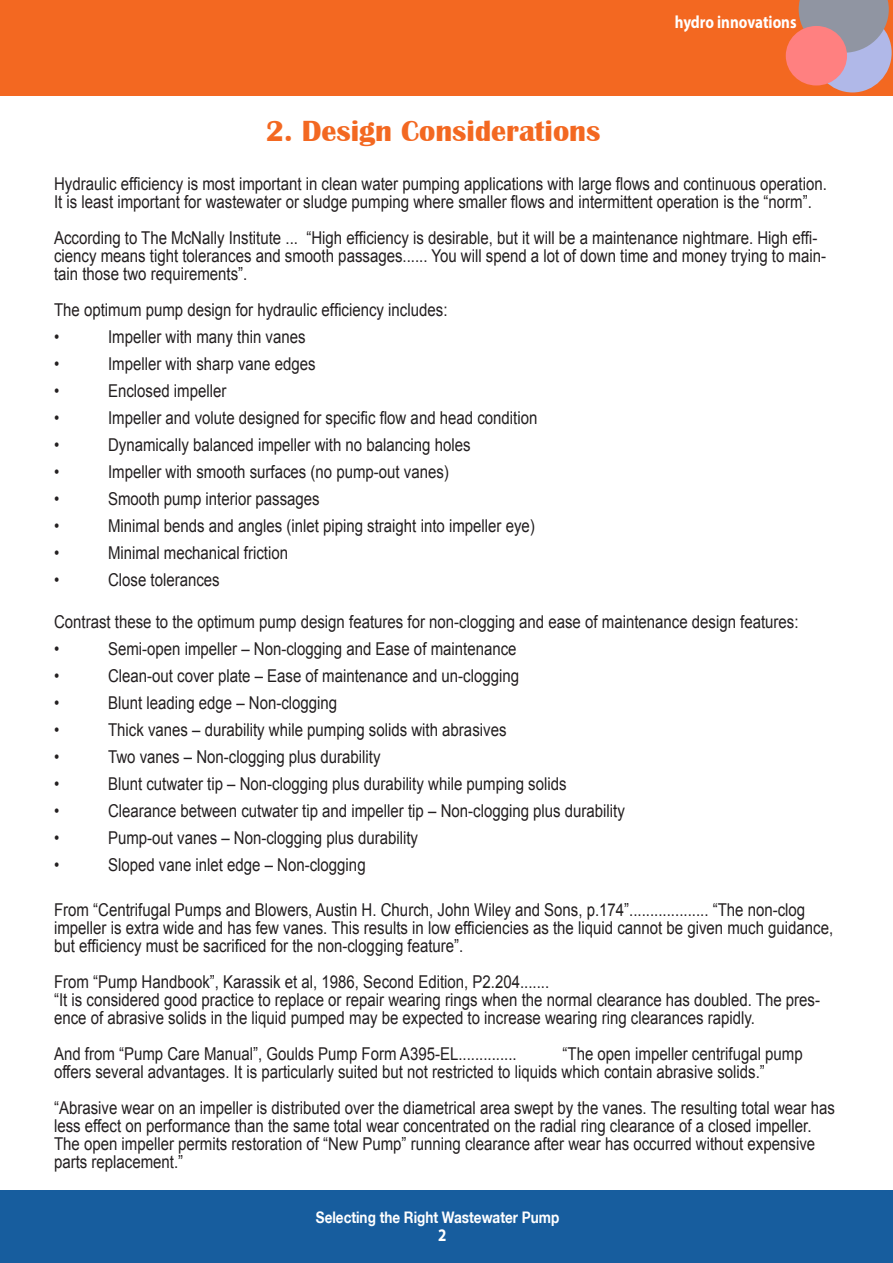
<style>
.page{position:relative;width:893px;height:1263px;background:#fff}
.page>*{position:absolute;margin:0;border:0;box-sizing:border-box;transform-origin:0 0}
.t1{font:700 30px "Britannic";color:#f36821}
.t2{font:17.7px/18px "Arial";color:#231f20;scale:.85 1}
.t3{font:700 17.7px "Myriad Pro";color:#fff;scale:.85 1}
.t4{font:700 15.9px "Helvetica Neue LT";color:#fff;scale:.85 1}
</style>
<div class="page">
<div style="left:0;top:0;width:893px;height:95px;background:#f36821"></div>
<div style="left:0;top:1190px;width:893px;height:73px;background:#175d9e"></div>
<div style="left:813px;top:13px;width:79px;height:79px;background:#b0b8e8;border-radius:50%"></div>
<svg style="left:799px;top:0;width:90px;height:53px;background:#9597a5"></svg>
<div style="left:786px;top:26px;width:61px;height:60px;background:#ff8080;border-radius:50%"></div>
<p class="t3" style="left:675px;top:11px;width:145px">hydro innovations</p>
<h1 class="t1" style="left:266px;top:114px;width:336px">2. Design Considerations</h1>
<p class="t2" style="left:54px;top:175px;width:911px">Hydraulic efficiency is most important in clean water pumping applications with large flows and continuous operation.<br>It is least important for wastewater or sludge pumping where smaller flows and intermittent operation is the “norm”.</p>
<p class="t2" style="left:54px;top:229px;width:910px">According to The McNally Institute ... “High efficiency is desirable, but it will be a maintenance nightmare. High effi&shy;ciency means tight tolerances and smooth passages...... You will spend a lot of down time and money trying to main&shy;tain those two requirements”.</p>
<p class="t2" style="left:54px;top:296px;width:464px;line-height:27px">The optimum pump design for hydraulic efficiency includes: •</p>
<p class="t2" style="left:108px;top:328px;width:234px">Impeller with many thin vanes</p>
<p class="t2" style="left:54px;top:355px;width:8px">•</p>
<p class="t2" style="left:108px;top:355px;width:246px">Impeller with sharp vane edges</p>
<p class="t2" style="left:54px;top:382px;width:8px">•</p>
<p class="t2" style="left:108px;top:382px;width:141px">Enclosed impeller</p>
<p class="t2" style="left:54px;top:409px;width:8px">•</p>
<p class="t2" style="left:108px;top:409px;width:507px">Impeller and volute designed for specific flow and head condition</p>
<p class="t2" style="left:54px;top:436px;width:8px">•</p>
<p class="t2" style="left:108px;top:436px;width:428px">Dynamically balanced impeller with no balancing holes</p>
<p class="t2" style="left:54px;top:463px;width:8px">•</p>
<p class="t2" style="left:108px;top:463px;width:403px">Impeller with smooth surfaces (no pump-out vanes)</p>
<p class="t2" style="left:54px;top:490px;width:8px">•</p>
<p class="t2" style="left:108px;top:490px;width:251px">Smooth pump interior passages</p>
<p class="t2" style="left:54px;top:517px;width:8px">•</p>
<p class="t2" style="left:108px;top:517px;width:504px">Minimal bends and angles (inlet piping straight into impeller eye)</p>
<p class="t2" style="left:54px;top:544px;width:8px">•</p>
<p class="t2" style="left:108px;top:544px;width:213px">Minimal mechanical friction</p>
<p class="t2" style="left:54px;top:571px;width:8px">•</p>
<p class="t2" style="left:108px;top:571px;width:133px">Close tolerances</p>
<p class="t2" style="left:54px;top:608px;width:877px;line-height:27px">Contrast these to the optimum pump design features for non-clogging and ease of maintenance design features: •</p>
<p class="t2" style="left:108px;top:640px;width:482px">Semi-open impeller – Non-clogging and Ease of maintenance</p>
<p class="t2" style="left:54px;top:667px;width:8px">•</p>
<p class="t2" style="left:108px;top:667px;width:485px">Clean-out cover plate – Ease of maintenance and un-clogging</p>
<p class="t2" style="left:54px;top:694px;width:8px">•</p>
<p class="t2" style="left:108px;top:694px;width:271px">Blunt leading edge – Non-clogging</p>
<p class="t2" style="left:54px;top:721px;width:8px">•</p>
<p class="t2" style="left:108px;top:721px;width:470px">Thick vanes – durability while pumping solids with abrasives</p>
<p class="t2" style="left:54px;top:748px;width:8px">•</p>
<p class="t2" style="left:108px;top:748px;width:322px">Two vanes – Non-clogging plus durability</p>
<p class="t2" style="left:54px;top:775px;width:8px">•</p>
<p class="t2" style="left:108px;top:775px;width:541px">Blunt cutwater tip – Non-clogging plus durability while pumping solids</p>
<p class="t2" style="left:54px;top:802px;width:8px">•</p>
<p class="t2" style="left:108px;top:802px;width:610px">Clearance between cutwater tip and impeller tip – Non-clogging plus durability</p>
<p class="t2" style="left:54px;top:829px;width:8px">•</p>
<p class="t2" style="left:108px;top:829px;width:366px">Pump-out vanes – Non-clogging plus durability</p>
<p class="t2" style="left:54px;top:856px;width:8px">•</p>
<p class="t2" style="left:108px;top:856px;width:305px">Sloped vane inlet edge – Non-clogging</p>
<p class="t2" style="left:54px;top:901px;width:918px">From “Centrifugal Pumps and Blowers, Austin H. Church, John Wiley and Sons, p.174”................... “The non-clog impeller is extra wide and has few vanes. This results in low efficiencies as the liquid cannot be given much guidance, but efficiency must be sacrificed for the non-clogging feature”.</p>
<p class="t2" style="left:54px;top:973px;width:903px">From “Pump Handbook”, Karassik et al, 1986, Second Edition, P2.204.......<br>“It is considered good practice to replace or repair wearing rings when the normal clearance has doubled. The pres&shy;ence of abrasive solids in the liquid pumped may be expected to increase wearing ring clearances rapidly.</p>
<p class="t2" style="left:54px;top:1045px;width:546px">And from “Pump Care Manual”, Goulds Pump Form A395-EL..............</p>
<p class="t2" style="left:54px;top:1045px;width:882px;text-indent:509px">“The open impeller centrifugal pump offers several advantages. It is particularly suited but not restricted to liquids which contain abrasive solids.”</p>
<p class="t2" style="left:54px;top:1099px;width:920px">“Abrasive wear on an impeller is distributed over the diametrical area swept by the vanes. The resulting total wear has less effect on performance than the same total wear concentrated on the radial ring clearance of a closed impeller.<br>The open impeller permits restoration of “New Pump” running clearance after wear has occurred without expensive parts replacement.”</p>
<p class="t4" style="left:316px;top:1207px;width:288px">Selecting the Right Wastewater Pump</p>
<p class="t3" style="left:438px;top:1223px;width:11px">2</p>
</div>
